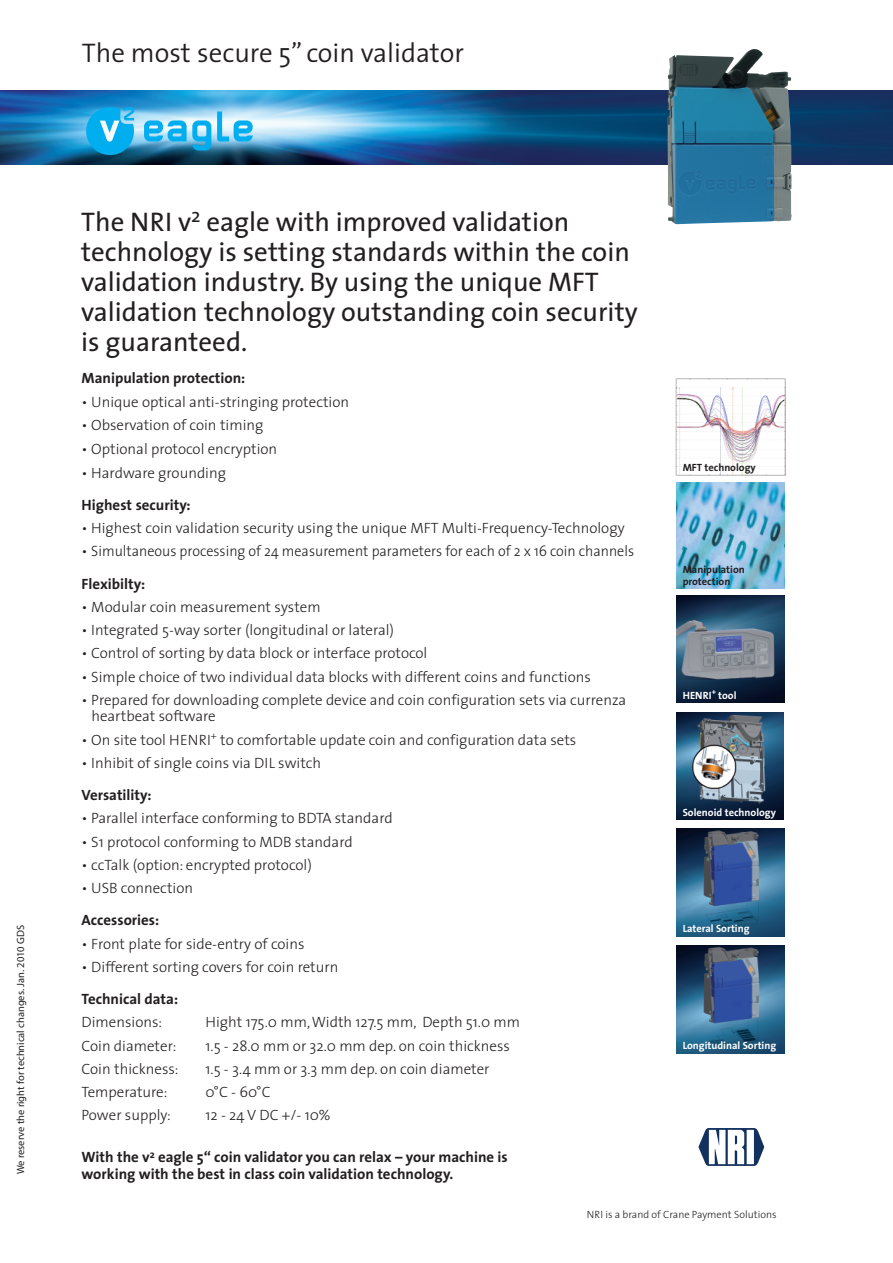
<style>
.page{position:relative;width:893px;height:1263px;background:#fff}
.page>*{position:absolute;margin:0;border:0;box-sizing:border-box;transform-origin:0 0}
.t1{font:27px/30px "The Sans";color:#231f20}
.t2{font:300 27px "The Sans";color:#231f20}
.t3{font:300 15px/16.5px "The Sans";color:#231f20}
.t4{font:700 15px/16.5px "The Sans";color:#231f20}
.t5{font:700 10.5px "The Sans";color:#fff}
.t6{font:10.5px "Myriad Pro";color:#231f20}
.t7{font:700 10.5px/12px "The Sans";color:#231f20}
.t8{font:300 10.5px "The Sans";color:#231f20}
</style>
<div class="page">
<img style="left:0;top:91px;width:892px;height:73px">
<img style="left:676px;top:378px;width:110px;height:98px">
<svg style="left:698px;top:1128px;width:67px;height:38px"></svg>
<img style="left:676px;top:595px;width:108px;height:108px">
<img style="left:676px;top:712px;width:108px;height:108px">
<img style="left:676px;top:483px;width:108px;height:106px">
<img style="left:676px;top:829px;width:108px;height:107px">
<img style="left:676px;top:946px;width:108px;height:107px">
<svg style="left:217px;top:111px;width:36px;height:31px"></svg>
<svg style="left:144px;top:120px;width:67px;height:30px"></svg>
<svg style="left:85px;top:106px;width:50px;height:50px"></svg>
<img style="left:668px;top:49px;width:124px;height:175px">
<h1 class="t2" style="left:82px;top:31px;width:384px">The most secure 5” coin validator</h1>
<p class="t6" style="left:14px;top:1174px;width:251px;rotate:-90deg">We reserve the right for technical changes. Jan. 2010 GDS</p>
<h1 class="t1" style="left:81px;top:206px;width:558px">The NRI v<sup>2</sup> eagle with improved validation technology is setting standards within the coin validation industry. By using the unique MFT validation technology outstanding coin security is guaranteed.</h1>
<p class="t4" style="left:82px;top:369px;width:165px">Manipulation protection:</p>
<p class="t3" style="left:82px;top:393px;width:269px">• Unique optical anti-stringing protection</p>
<p class="t3" style="left:82px;top:417px;width:183px">• Observation of coin timing</p>
<p class="t3" style="left:82px;top:440px;width:197px">• Optional protocol encryption</p>
<p class="t3" style="left:82px;top:464px;width:146px">• Hardware grounding</p>
<p class="t4" style="left:82px;top:496px;width:111px">Highest security:</p>
<p class="t3" style="left:82px;top:519px;width:545px">• Highest coin validation security using the unique MFT Multi-Frequency-Technology</p>
<p class="t3" style="left:82px;top:543px;width:554px">• Simultaneous processing of 24 measurement parameters for each of 2 x 16 coin channels</p>
<p class="t4" style="left:82px;top:575px;width:65px">Flexibilty:</p>
<p class="t3" style="left:82px;top:598px;width:241px">• Modular coin measurement system</p>
<p class="t3" style="left:82px;top:621px;width:314px">• Integrated 5-way sorter (longitudinal or lateral)</p>
<p class="t3" style="left:82px;top:645px;width:347px">• Control of sorting by data block or interface protocol</p>
<p class="t3" style="left:82px;top:668px;width:511px">• Simple choice of two individual data blocks with different coins and functions</p>
<p class="t3" style="left:91px;top:691px;width:536px;text-indent:-10px">• Prepared for downloading complete device and coin configuration sets via currenza heartbeat software</p>
<p class="t3" style="left:82px;top:731px;width:496px">• On site tool HENRI<sup>+</sup> to comfortable update coin and configuration data sets</p>
<p class="t3" style="left:82px;top:754px;width:241px">• Inhibit of single coins via DIL switch</p>
<p class="t4" style="left:82px;top:786px;width:71px">Versatility:</p>
<p class="t3" style="left:82px;top:809px;width:313px">• Parallel interface conforming to BDTA standard</p>
<p class="t3" style="left:82px;top:833px;width:273px">• S1 protocol conforming to MDB standard</p>
<p class="t3" style="left:82px;top:856px;width:232px">• ccTalk (option: encrypted protocol)</p>
<p class="t3" style="left:82px;top:879px;width:113px">• USB connection</p>
<p class="t4" style="left:82px;top:912px;width:79px">Accessories:</p>
<p class="t3" style="left:82px;top:935px;width:224px">• Front plate for side-entry of coins</p>
<p class="t3" style="left:82px;top:958px;width:258px">• Different sorting covers for coin return</p>
<p class="t4" style="left:82px;top:990px;width:98px">Technical data:</p>
<p class="t3" style="left:82px;top:1013px;width:82px">Dimensions:</p>
<p class="t3" style="left:206px;top:1013px;width:316px">Hight 175.0 mm, Width 127.5 mm, Depth 51.0 mm</p>
<p class="t3" style="left:82px;top:1037px;width:96px">Coin diameter:</p>
<p class="t3" style="left:206px;top:1037px;width:306px">1.5 - 28.0 mm or 32.0 mm dep. on coin thickness</p>
<p class="t3" style="left:82px;top:1060px;width:99px">Coin thickness:</p>
<p class="t3" style="left:206px;top:1060px;width:285px">1.5 - 3.4 mm or 3.3 mm dep. on coin diameter</p>
<p class="t3" style="left:82px;top:1083px;width:87px">Temperature:</p>
<p class="t3" style="left:206px;top:1083px;width:67px">0°C - 60°C</p>
<p class="t3" style="left:82px;top:1106px;width:91px">Power supply:</p>
<p class="t3" style="left:206px;top:1106px;width:127px">12 - 24 V DC +/- 10%</p>
<p class="t4" style="left:82px;top:1148px;width:428px">With the v<sup>2</sup> eagle 5“ coin validator you can relax – your machine is working with the best in class coin validation technology.</p>
<p class="t7" style="left:683px;top:461px;width:75px">MFT technology</p>
<p class="t7" style="left:683px;top:563px;width:64px">Manipulation protection</p>
<p class="t5" style="left:683px;top:686px;width:55px">HENRI<sup>+</sup> tool</p>
<p class="t5" style="left:683px;top:803px;width:95px">Solenoid technology</p>
<p class="t5" style="left:683px;top:919px;width:68px">Lateral Sorting</p>
<p class="t5" style="left:683px;top:1036px;width:95px">Longitudinal Sorting</p>
<p class="t8" style="left:587px;top:1206px;width:191px">NRI is a brand of Crane Payment Solutions</p>
</div>
